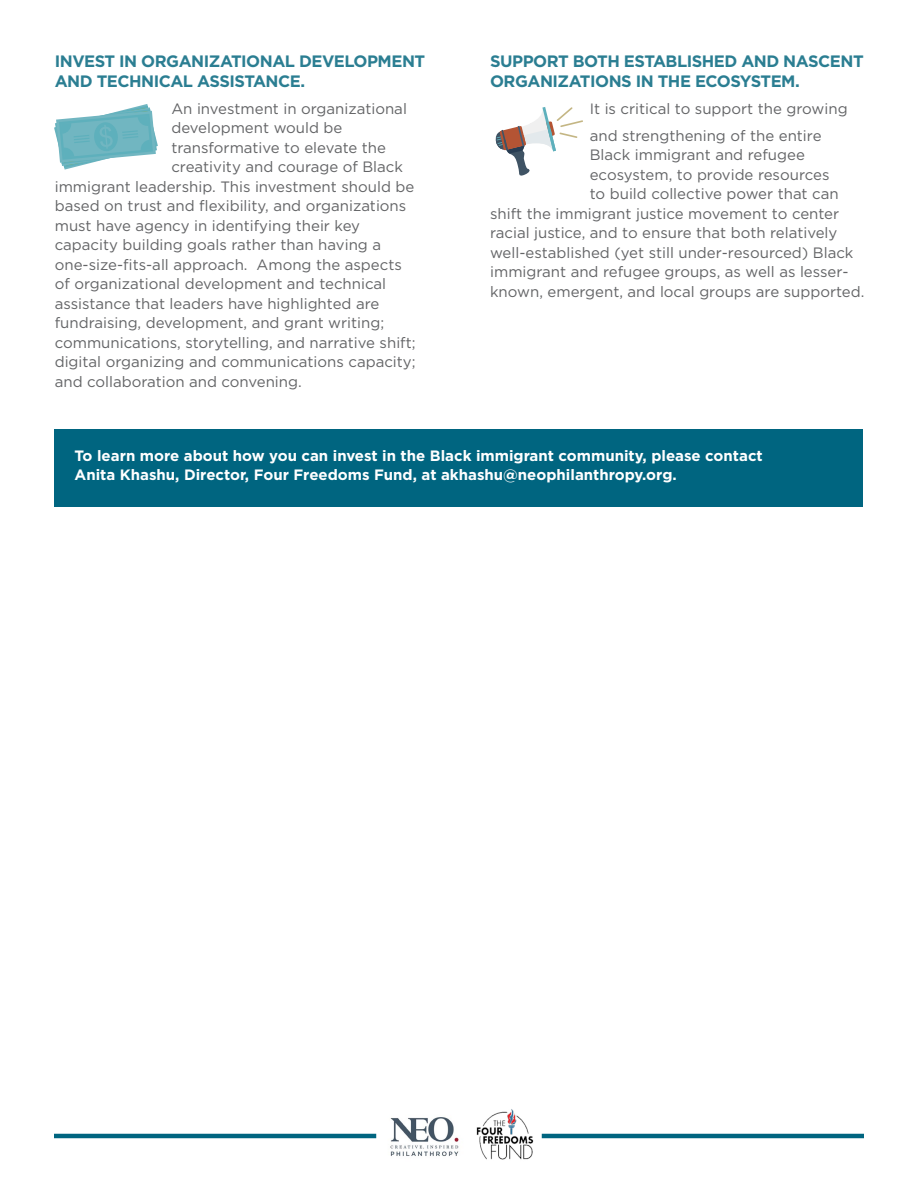
<style>
.page{position:relative;width:918px;height:1188px;background:#fff}
.page>*{position:absolute;margin:0;border:0;box-sizing:border-box;transform-origin:0 0}
.t1{font:700 16.5px/19.5px "Gotham";letter-spacing:-.03em;color:#2b7e92}
.t2{font:15px/27px "Gotham";color:#636466}
.t3{font:700 15px/19.5px "Gotham";color:#fff}
</style>
<div class="page">
<div style="left:55px;top:429px;width:808px;height:77px;background:#006580"></div>
<svg style="left:54px;top:104px;width:104px;height:66px"></svg>
<svg style="left:495px;top:107px;width:88px;height:69px"></svg>
<img style="left:476px;top:1109px;width:58px;height:51px">
<img style="left:390px;top:1117px;width:69px;height:39px">
<hr style="left:54px;top:1134px;width:322px;height:4px;background:#006580">
<hr style="left:542px;top:1134px;width:322px;height:4px;background:#006580">
<p class="t1" style="left:55px;top:52px;width:372px">INVEST IN ORGANIZATIONAL DEVELOPMENT<br>AND TECHNICAL ASSISTANCE.</p>
<p class="t2" style="left:171px;top:95px;width:237px">An investment in organizational</p>
<p class="t2" style="left:171px;top:114px;width:172px">development would be</p>
<p class="t2" style="left:171px;top:134px;width:216px">transformative to elevate the</p>
<p class="t2" style="left:171px;top:153px;width:233px">creativity and courage of Black</p>
<p class="t2" style="left:55px;top:173px;width:361px">immigrant leadership. This investment should be</p>
<p class="t2" style="left:55px;top:192px;width:353px">based on trust and flexibility, and organizations</p>
<p class="t2" style="left:55px;top:212px;width:307px">must have agency in identifying their key</p>
<p class="t2" style="left:55px;top:231px;width:328px">capacity building goals rather than having a</p>
<p class="t2" style="left:55px;top:251px;width:349px">one-size-fits-all approach. Among the aspects</p>
<p class="t2" style="left:55px;top:270px;width:333px">of organizational development and technical</p>
<p class="t2" style="left:55px;top:290px;width:326px">assistance that leaders have highlighted are</p>
<p class="t2" style="left:55px;top:309px;width:331px">fundraising, development, and grant writing;</p>
<p class="t2" style="left:55px;top:329px;width:362px">communications, storytelling, and narrative shift;</p>
<p class="t2" style="left:55px;top:348px;width:362px">digital organizing and communications capacity;</p>
<p class="t2" style="left:55px;top:368px;width:249px">and collaboration and convening.</p>
<p class="t1" style="left:490px;top:52px;width:375px">SUPPORT BOTH ESTABLISHED AND NASCENT<br>ORGANIZATIONS IN THE ECOSYSTEM.</p>
<p class="t2" style="left:590px;top:95px;width:259px">It is critical to support the growing and strengthening of the entire</p>
<p class="t2" style="left:590px;top:141px;width:217px">Black immigrant and refugee</p>
<p class="t2" style="left:590px;top:161px;width:241px">ecosystem, to provide resources</p>
<p class="t2" style="left:590px;top:180px;width:250px">to build collective power that can</p>
<p class="t2" style="left:490px;top:200px;width:351px">shift the immigrant justice movement to center</p>
<p class="t2" style="left:490px;top:219px;width:349px">racial justice, and to ensure that both relatively</p>
<p class="t2" style="left:490px;top:239px;width:365px">well-established (yet still under-resourced) Black</p>
<p class="t2" style="left:490px;top:258px;width:360px">immigrant and refugee groups, as well as lesser-</p>
<p class="t2" style="left:490px;top:278px;width:376px">known, emergent, and local groups are supported.</p>
<p class="t3" style="left:75px;top:445px;width:690px">To learn more about how you can invest in the Black immigrant community, please contact<br>Anita Khashu, Director, Four Freedoms Fund, at akhashu@neophilanthropy.org.</p>
</div>
